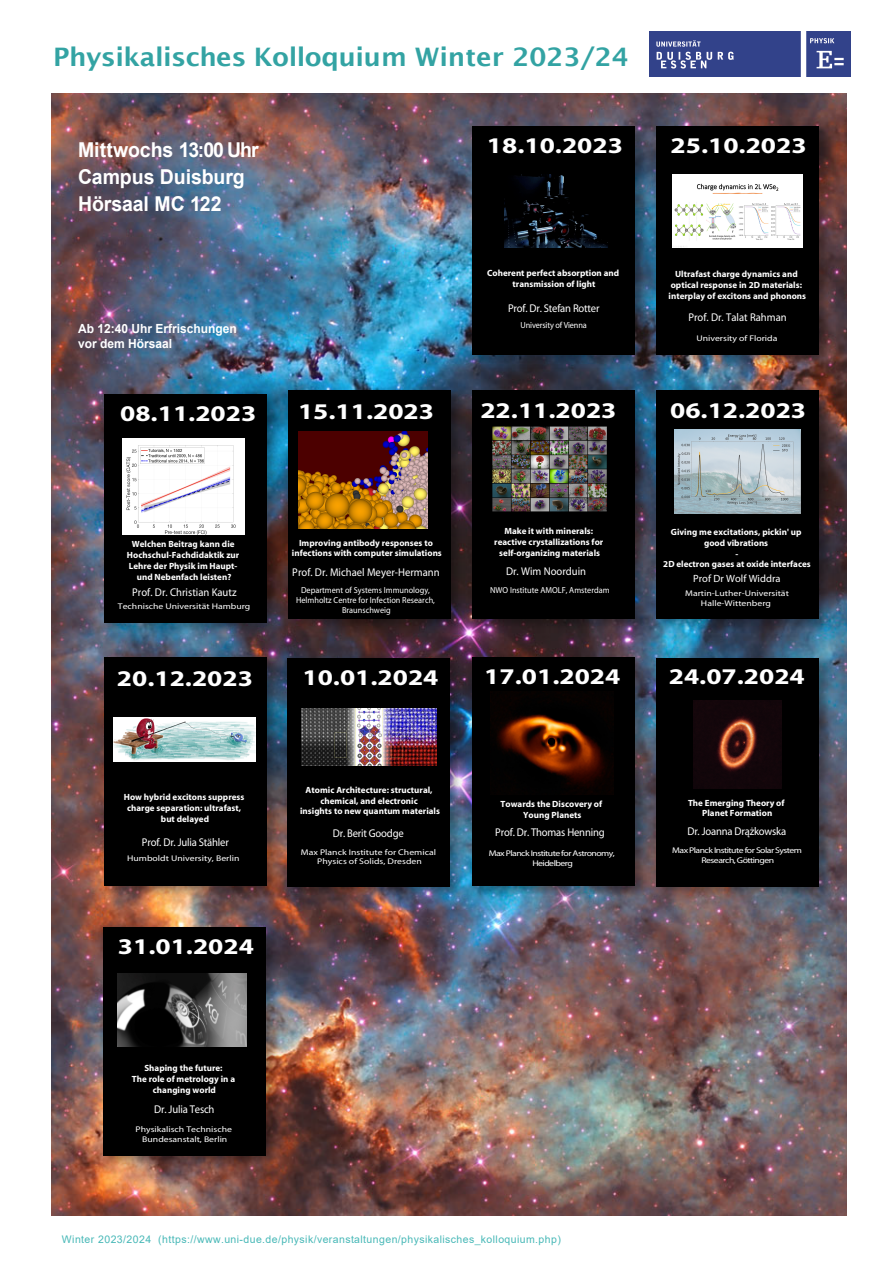
<style>
.page{position:relative;width:894px;height:1263px;background:#fff}
.page>*{position:absolute;margin:0;border:0;box-sizing:border-box;transform-origin:0 0}
.t1{font:600 25.5px "Lucida Sans";letter-spacing:-.02em;color:#33a3a3;scale:1.04 1}
.t2{font:700 22.5px "Myriad";color:#fff;scale:1.22 1}
.t3{font:700 20.48px/27px "Arial";letter-spacing:-.005em;color:#fff;scale:.95 1}
.t4{font:700 12.6px/14.4px "Arial";color:#fff;scale:.95 1}
.t5{font:11.25px "Myriad";letter-spacing:-.015em;color:#fff;scale:.94 1}
.t6{font:10.5px "Arial";letter-spacing:.04em;color:#47b8b7}
.t7{font:10.5px "Myriad";letter-spacing:.005em;color:#fff}
.t8{font:700 9px/10.8px "Myriad";letter-spacing:.005em;color:#fff;text-align:center}
.t9{font:8.77px/9.9px "Myriad";color:#fff;text-align:center;scale:.94 1}
.t10{font:8.25px/9.9px "Myriad";color:#fff;text-align:center;scale:1.18 1}
.t11{font:8.25px/9.9px "Myriad";letter-spacing:-.055em;color:#fff;text-align:center;scale:1.18 1}
.s1{font-family:"Myriad Pro"}
</style>
<div class="page">
<img style="left:52px;top:93px;width:794px;height:1123px">
<img style="left:281px;top:384px;width:184px;height:251px">
<div style="left:288px;top:390px;width:162px;height:229px;background:#000"></div>
<img style="left:466px;top:120px;width:183px;height:251px">
<div style="left:472px;top:126px;width:163px;height:229px;background:#000"></div>
<img style="left:649px;top:120px;width:186px;height:251px">
<div style="left:656px;top:126px;width:162px;height:229px;background:#000"></div>
<img style="left:98px;top:388px;width:186px;height:251px">
<div style="left:104px;top:394px;width:162px;height:228px;background:#000"></div>
<img style="left:465px;top:384px;width:184px;height:251px">
<div style="left:471px;top:390px;width:163px;height:229px;background:#000"></div>
<img style="left:97px;top:921px;width:186px;height:251px">
<div style="left:103px;top:927px;width:163px;height:229px;background:#000"></div>
<img style="left:649px;top:31px;width:200px;height:45px">
<img style="left:283px;top:651px;width:553px;height:252px">
<div style="left:472px;top:658px;width:162px;height:228px;background:#000"></div>
<div style="left:287px;top:658px;width:163px;height:228px;background:#000"></div>
<img style="left:98px;top:651px;width:185px;height:252px">
<div style="left:104px;top:658px;width:162px;height:228px;background:#000"></div>
<div style="left:656px;top:658px;width:162px;height:228px;background:#000"></div>
<img style="left:649px;top:384px;width:186px;height:251px">
<div style="left:656px;top:390px;width:162px;height:229px;background:#000"></div>
<img style="left:504px;top:175px;width:103px;height:73px">
<img style="left:118px;top:974px;width:128px;height:72px">
<img style="left:123px;top:439px;width:121px;height:95px">
<img style="left:298px;top:432px;width:129px;height:97px">
<img style="left:672px;top:175px;width:129px;height:73px">
<img style="left:302px;top:708px;width:134px;height:57px">
<img style="left:492px;top:691px;width:121px;height:104px">
<img style="left:693px;top:700px;width:88px;height:88px">
<img style="left:493px;top:427px;width:113px;height:85px">
<img style="left:113px;top:718px;width:143px;height:43px">
<img style="left:674px;top:430px;width:126px;height:83px">
<h1 class="t1" style="left:53px;top:43px;width:554px">Physikalisches Kolloquium Winter 2023/24</h1>
<h3 class="t3" style="left:78px;top:137px;width:192px">Mittwochs 13:00 Uhr<br>Campus Duisburg<br>Hörsaal MC 122</h3>
<h2 class="t2" style="left:487px;top:134px;width:113px">18.10.2023</h2>
<p class="t8" style="left:487px;top:268px;width:133px">Coherent perfect absorption and transmission of light</p>
<p class="t5" style="left:508px;top:303px;width:99px">Prof. Dr. Stefan Rotter</p>
<h3 class="t4" style="left:78px;top:322px;width:169px">Ab 12:40 Uhr Erfrischungen vor dem Hörsaal</h3>
<p class="t9" style="left:520px;top:321px;width:72px">University of Vienna</p>
<h2 class="t2" style="left:120px;top:402px;width:113px">08.11.2023</h2>
<h2 class="t2" style="left:298px;top:399px;width:113px">15.11.2023</h2>
<h2 class="t2" style="left:480px;top:399px;width:113px">22.11.2023</h2>
<h2 class="t2" style="left:670px;top:134px;width:113px">25.10.2023</h2>
<p class="t8" style="left:668px;top:269px;width:139px">Ultrafast charge dynamics and optical response in 2D materials: interplay of excitons and phonons</p>
<p class="t5" style="left:688px;top:312px;width:106px">Prof. Dr. Talat Rahman</p>
<p class="t10" style="left:696px;top:334px;width:70px">University of Florida</p>
<h2 class="t2" style="left:670px;top:399px;width:113px">06.12.2023</h2>
<p class="t8" style="left:127px;top:539px;width:114px">Welchen Beitrag kann die<br>Hochschul-Fachdidaktik zur<br>Lehre der Physik im Haupt&shy;und Nebenfach leisten?</p>
<p class="t5" style="left:132px;top:586px;width:112px">Prof. Dr. Christian Kautz</p>
<p class="t10" style="left:118px;top:602px;width:114px">Technische Universität Hamburg</p>
<h2 class="t2" style="left:117px;top:667px;width:113px">20.12.2023</h2>
<p class="t8" style="left:292px;top:538px;width:151px">Improving antibody responses to infections with computer simulations</p>
<p class="t8" style="left:494px;top:526px;width:111px">Make it with minerals: reactive crystallizations for self-organizing materials</p>
<p class="t5" style="left:292px;top:566px;width:158px">Prof. Dr. Michael Meyer-Hermann</p>
<p class="t5" style="left:506px;top:565px;width:87px">Dr. Wim Noorduin</p>
<p class="t9" style="left:296px;top:586px;width:149px">Department of Systems Immunology,<br>Helmholtz Centre for Infection Research,<br>Braunschweig</p>
<p class="t9" style="left:490px;top:585px;width:129px">NWO Institute AMOLF, Amsterdam</p>
<h2 class="t2" style="left:302px;top:665px;width:113px">10.01.2024</h2>
<h2 class="t2" style="left:484px;top:665px;width:113px">17.01.2024</h2>
<p class="t8" style="left:124px;top:792px;width:122px">How hybrid excitons suppress charge separation: ultrafast, but delayed</p>
<p class="t5" style="left:142px;top:836px;width:94px">Prof. Dr. Julia Stähler</p>
<p class="t10" style="left:127px;top:854px;width:97px">Humboldt University, Berlin</p>
<h2 class="t2" style="left:118px;top:935px;width:113px">31.01.2024</h2>
<p class="t8" style="left:300px;top:785px;width:141px">Atomic Architecture: structural, chemical, and electronic<br>insights to new quantum materials</p>
<p class="t5" style="left:333px;top:828px;width:77px">Dr. Berit Goodge</p>
<p class="t10" style="left:301px;top:847px;width:116px">Max Planck Institute for Chemical<br>Physics of Solids, Dresden</p>
<p class="t8" style="left:500px;top:799px;width:103px">Towards the Discovery of<br>Young Planets</p>
<p class="t5" style="left:495px;top:827px;width:118px">Prof. Dr. Thomas Henning</p>
<p class="t11" style="left:488px;top:849px;width:108px">Max Planck Institute for Astronomy,<br>Heidelberg</p>
<p class="t8" style="left:663px;top:527px;width:149px">Giving me excitations, pickin' up good vibrations<br>-<br>2D electron gases at oxide interfaces</p>
<p class="t7" style="left:693px;top:573px;width:89px">Prof Dr Wolf Widdra</p>
<p class="t10" style="left:685px;top:589px;width:89px">Martin-Luther-Universität<br>Halle-Wittenberg</p>
<h2 class="t2" style="left:668px;top:665px;width:113px">24.07.2024</h2>
<p class="t8" style="left:687px;top:797px;width:98px">The Emerging Theory of<br>Planet Formation</p>
<p class="t5" style="left:687px;top:826px;width:107px">Dr. Joanna Dr<span class="s1">ąż</span>kowska</p>
<p class="t11" style="left:672px;top:846px;width:111px">Max Planck Institute for Solar System<br>Research, Göttingen</p>
<p class="t8" style="left:132px;top:1063px;width:105px">Shaping the future:<br>The role of metrology in a changing world</p>
<p class="t5" style="left:154px;top:1104px;width:66px">Dr. Julia Tesch</p>
<p class="t10" style="left:135px;top:1125px;width:83px">Physikalisch Technische<br>Bundesanstalt, Berlin</p>
<p class="t6" style="left:62px;top:1232px;width:500px">Winter 2023/2024 (https://www.uni-due.de/physik/veranstaltungen/physikalisches_kolloquium.php)</p>
</div>
